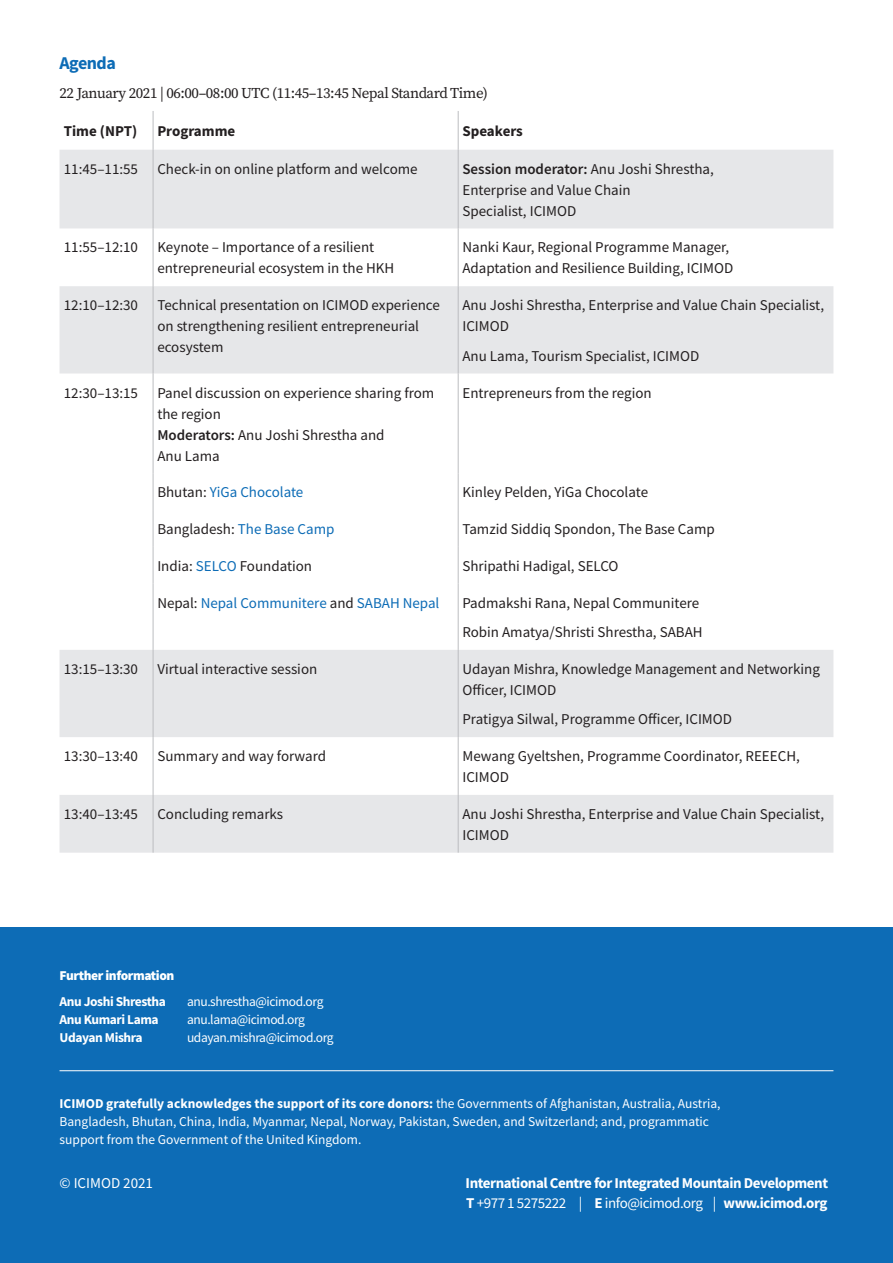
<style>
.page{position:relative;width:893px;height:1263px;background:#fff}
.page>*{position:absolute;margin:0;border:0;box-sizing:border-box;transform-origin:0 0}
.Head_I{font:700 18px "Source Sans Pro";letter-spacing:-.03em;color:#0d6cb6}
.t1{font:15px/21px "Source Sans Pro";color:#231f20}
.Body{font:15px "Source Serif Pro";letter-spacing:-.03em;color:#231f20}
.t2{font:15px "Source Sans Pro";color:#0d6cb6}
.AnnexPartBody{font:700 15px "Source Sans Pro";letter-spacing:-.03em;color:#fff}
.AnnexPartBody-2{font:15px "Source Sans Pro";letter-spacing:-.03em;color:#fff}
.t3{font:700 15px "Source Sans Pro";color:#231f20}
.AnnexPartBody-3{font:15px "Source Sans Pro";color:#fff}
.Body-2{font:13.5px/18px "Source Sans Pro";color:#fff}
.Body-3{font:13.5px "Source Sans Pro";letter-spacing:-.03em;color:#fff}
.Body-4{font:700 13.5px "Source Sans Pro";letter-spacing:-.03em;color:#fff}
.Head_I-2{font:900 13.5px "Source Sans Pro";letter-spacing:-.03em;color:#fff}
.s1{font-weight:600}
.s2{color:#231f20}
.s3{color:#0d6cb6}
.s4{font-weight:700}
</style>
<div class="page">
<svg style="left:60px;top:150px;width:773px;height:703px"></svg>
<hr style="left:153px;top:111px;width:1px;height:39px;background:#bcbdc0">
<hr style="left:458px;top:111px;width:1px;height:39px;background:#bcbdc0">
<hr style="left:153px;top:150px;width:1px;height:78px;background:#bcbdc0">
<hr style="left:458px;top:150px;width:1px;height:78px;background:#bcbdc0">
<hr style="left:153px;top:228px;width:1px;height:58px;background:#bcbdc0">
<hr style="left:458px;top:228px;width:1px;height:58px;background:#bcbdc0">
<hr style="left:153px;top:286px;width:1px;height:87px;background:#bcbdc0">
<hr style="left:458px;top:286px;width:1px;height:87px;background:#bcbdc0">
<hr style="left:153px;top:373px;width:1px;height:100px;background:#bcbdc0">
<hr style="left:458px;top:373px;width:1px;height:100px;background:#bcbdc0">
<hr style="left:153px;top:473px;width:1px;height:37px;background:#bcbdc0">
<hr style="left:458px;top:473px;width:1px;height:37px;background:#bcbdc0">
<hr style="left:153px;top:510px;width:1px;height:37px;background:#bcbdc0">
<hr style="left:458px;top:510px;width:1px;height:37px;background:#bcbdc0">
<hr style="left:153px;top:547px;width:1px;height:37px;background:#bcbdc0">
<hr style="left:458px;top:547px;width:1px;height:37px;background:#bcbdc0">
<hr style="left:153px;top:584px;width:1px;height:66px;background:#bcbdc0">
<hr style="left:458px;top:584px;width:1px;height:66px;background:#bcbdc0">
<hr style="left:153px;top:650px;width:1px;height:87px;background:#bcbdc0">
<hr style="left:458px;top:650px;width:1px;height:87px;background:#bcbdc0">
<hr style="left:153px;top:737px;width:1px;height:58px;background:#bcbdc0">
<hr style="left:458px;top:737px;width:1px;height:58px;background:#bcbdc0">
<hr style="left:153px;top:795px;width:1px;height:58px;background:#bcbdc0">
<hr style="left:458px;top:795px;width:1px;height:58px;background:#bcbdc0">
<div style="left:0;top:927px;width:893px;height:336px;background:#0d6cb6"></div>
<hr style="left:60px;top:1070px;width:773px;height:1px;background:#fff">
<p class="Head_I" style="left:60px;top:51px;width:58px">Agenda</p>
<p class="Body" style="left:60px;top:83px;width:430px">22 January 2021 | 06:00–08:00 UTC (11:45–13:45 Nepal Standard Time)</p>
<p class="t3" style="left:64px;top:121px;width:75px">Time (NPT)</p>
<p class="t3" style="left:157px;top:121px;width:80px">Programme</p>
<p class="t3" style="left:462px;top:121px;width:62px">Speakers</p>
<p class="t1" style="left:64px;top:158px;width:76px">11:45–11:55</p>
<p class="t1" style="left:157px;top:158px;width:262px">Check-in on online platform and welcome</p>
<p class="t1" style="left:462px;top:158px;width:253px"><span class="s1">Session moderator:</span> Anu Joshi Shrestha,<br>Enterprise and Value Chain<br>Specialist, ICIMOD</p>
<p class="t1" style="left:64px;top:237px;width:76px">11:55–12:10</p>
<p class="t1" style="left:157px;top:237px;width:239px">Keynote – Importance of a resilient entrepreneurial ecosystem in the HKH</p>
<p class="t1" style="left:462px;top:237px;width:272px">Nanki Kaur, Regional Programme Manager,<br>Adaptation and Resilience Building, ICIMOD</p>
<p class="t1" style="left:64px;top:295px;width:76px">12:10–12:30</p>
<p class="t1" style="left:157px;top:295px;width:284px">Technical presentation on ICIMOD experience on strengthening resilient entrepreneurial ecosystem</p>
<p class="t1" style="left:462px;top:295px;width:363px">Anu Joshi Shrestha, Enterprise and Value Chain Specialist,<br>ICIMOD</p>
<p class="t1" style="left:462px;top:345px;width:238px">Anu Lama, Tourism Specialist, ICIMOD</p>
<p class="t1" style="left:64px;top:382px;width:76px">12:30–13:15</p>
<p class="t1" style="left:157px;top:382px;width:279px">Panel discussion on experience sharing from the region</p>
<p class="t1" style="left:157px;top:424px;width:229px"><span class="s1">Moderators:</span> Anu Joshi Shrestha and<br>Anu Lama</p>
<p class="t1" style="left:462px;top:382px;width:191px">Entrepreneurs from the region</p>
<p class="t2" style="left:157px;top:483px;width:148px"><span class="s2">Bhutan:</span> YiGa Chocolate</p>
<p class="t1" style="left:462px;top:482px;width:187px">Kinley Pelden, YiGa Chocolate</p>
<p class="t1" style="left:157px;top:518px;width:179px">Bangladesh: <span class="s3">The Base Camp</span></p>
<p class="t1" style="left:462px;top:518px;width:254px">Tamzid Siddiq Spondon, The Base Camp</p>
<p class="t1" style="left:157px;top:555px;width:156px">India: <span class="s3">SELCO</span> Foundation</p>
<p class="t1" style="left:462px;top:555px;width:158px">Shripathi Hadigal, SELCO</p>
<p class="t2" style="left:157px;top:593px;width:284px"><span class="s2">Nepal:</span> Nepal Communitere <span class="s2">and</span> SABAH Nepal</p>
<p class="t1" style="left:462px;top:592px;width:238px">Padmakshi Rana, Nepal Communitere</p>
<p class="t1" style="left:462px;top:621px;width:242px">Robin Amatya/Shristi Shrestha, SABAH</p>
<p class="t1" style="left:64px;top:658px;width:76px">13:15–13:30</p>
<p class="t1" style="left:157px;top:658px;width:161px">Virtual interactive session</p>
<p class="t1" style="left:462px;top:658px;width:359px">Udayan Mishra, Knowledge Management and Networking<br>Officer, ICIMOD</p>
<p class="t1" style="left:462px;top:709px;width:271px">Pratigya Silwal, Programme Officer, ICIMOD</p>
<p class="t1" style="left:64px;top:745px;width:76px">13:30–13:40</p>
<p class="t1" style="left:157px;top:745px;width:170px">Summary and way forward</p>
<p class="t1" style="left:462px;top:745px;width:339px">Mewang Gyeltshen, Programme Coordinator, REEECH,<br>ICIMOD</p>
<p class="t1" style="left:64px;top:803px;width:76px">13:40–13:45</p>
<p class="t1" style="left:157px;top:803px;width:127px">Concluding remarks</p>
<p class="t1" style="left:462px;top:803px;width:363px">Anu Joshi Shrestha, Enterprise and Value Chain Specialist,<br>ICIMOD</p>
<p class="Head_I-2" style="left:60px;top:966px;width:116px">Further information</p>
<p class="Body-4" style="left:60px;top:992px;width:108px">Anu Joshi Shrestha</p>
<p class="Body-3" style="left:187px;top:993px;width:138px">anu.shrestha@icimod.org</p>
<p class="Body-4" style="left:60px;top:1010px;width:101px">Anu Kumari Lama</p>
<p class="Body-3" style="left:187px;top:1011px;width:119px">anu.lama@icimod.org</p>
<p class="Body-4" style="left:60px;top:1028px;width:85px">Udayan Mishra</p>
<p class="Body-3" style="left:187px;top:1029px;width:148px">udayan.mishra@icimod.org</p>
<p class="Body-2" style="left:60px;top:1095px;width:662px"><span class="s4">ICIMOD gratefully acknowledges the support of its core donors:</span> the Governments of Afghanistan, Australia, Austria,<br>Bangladesh, Bhutan, China, India, Myanmar, Nepal, Norway, Pakistan, Sweden, and Switzerland; and, programmatic support from the Government of the United Kingdom.</p>
<p class="AnnexPartBody-3" style="left:60px;top:1173px;width:95px">© ICIMOD 2021</p>
<p class="AnnexPartBody" style="left:466px;top:1172px;width:364px">International Centre for Integrated Mountain Development</p>
<p class="AnnexPartBody-2" style="left:466px;top:1193px;width:363px"><span class="s4">T</span> +977 1 5275222 | <span class="s4">E</span> info@icimod.org | <span class="s4">www.icimod.org</span></p>
</div>
